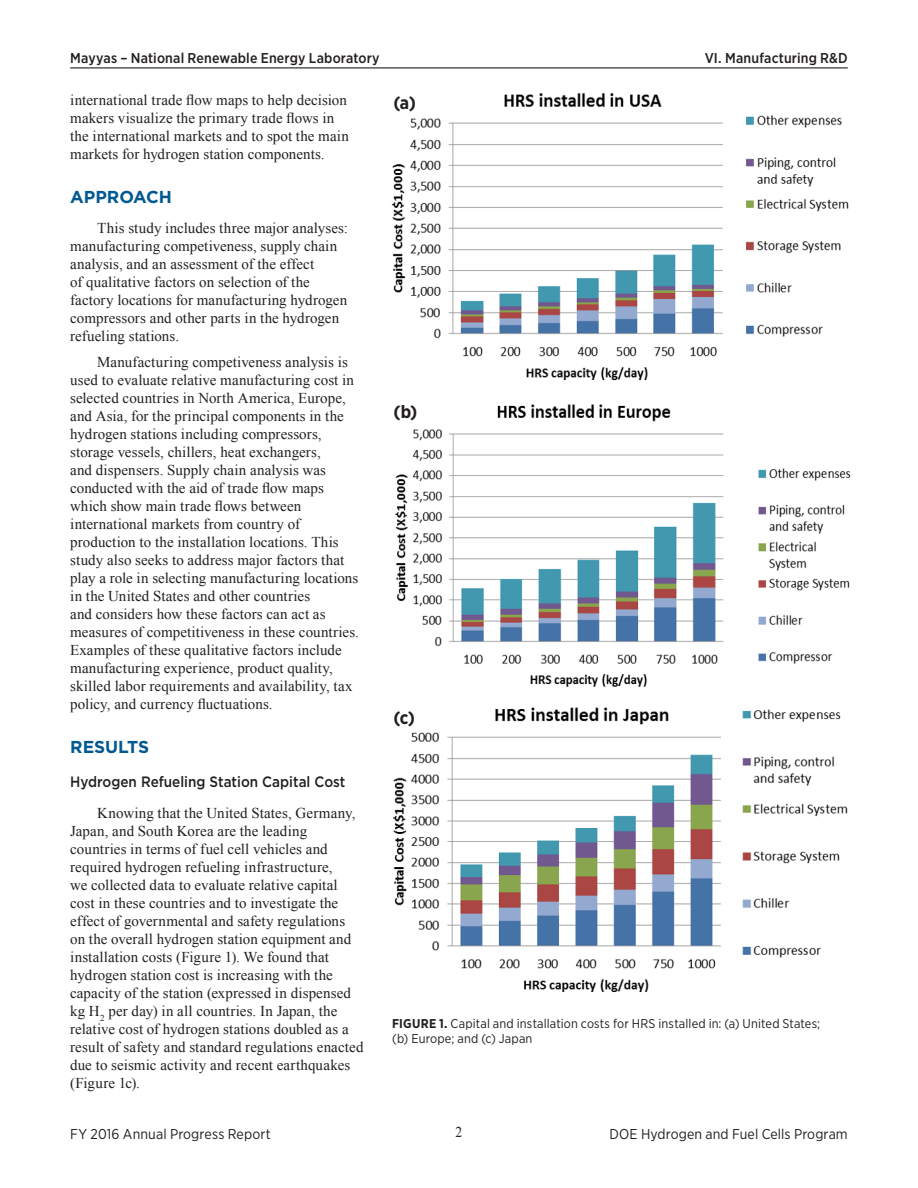
<style>
.page{position:relative;width:918px;height:1188px;background:#fff}
.page>*{position:absolute;margin:0;border:0;box-sizing:border-box;transform-origin:0 0}
._1_Figure_AB{font:700 18px "Gotham Narrow";color:#231f20}
._1_Object_Head_Blue{font:700 17.25px "Gotham";color:#005990}
._1_Body_text{font:15px/18px "Times New Roman";letter-spacing:.005em;color:#231f20}
._1_Object_Sub_Head{font:500 15px "Gotham";color:#231f20;scale:.9 1}
._1_Body_text-2{font:15px "Times New Roman";letter-spacing:.005em;color:#231f20;scale:.9 1}
.t1{font:500 14.25px "Gotham Narrow";letter-spacing:.01em;color:#231f20}
.t2{font:14.25px "Gotham Narrow";letter-spacing:.01em;color:#231f20}
._1_FigureTitle{font:12.75px/15.8px "Gotham Narrow";letter-spacing:.015em;color:#231f20}
.s1{font-weight:700}
</style>
<div class="page">
<hr style="left:70px;top:67px;width:778px;height:1px;background:#231f20">
<img style="left:391px;top:93px;width:458px;height:288px">
<img style="left:395px;top:404px;width:456px;height:283px">
<img style="left:393px;top:707px;width:455px;height:285px">
<p class="t1" style="left:70px;top:49px;width:311px">Mayyas – National Renewable Energy Laboratory</p>
<p class="t1" style="left:705px;top:49px;width:145px">VI. Manufacturing R&amp;D</p>
<p class="_1_Body_text" style="left:70px;top:91px;width:280px">international trade flow maps to help decision makers visualize the primary trade flows in the international markets and to spot the main markets for hydrogen station components.</p>
<p class="_1_Object_Head_Blue" style="left:70px;top:186px;width:103px">APPROACH</p>
<p class="_1_Body_text" style="left:70px;top:219px;width:279px;text-indent:27px">This study includes three major analyses: manufacturing competiveness, supply chain analysis, and an assessment of the effect<br>of qualitative factors on selection of the factory locations for manufacturing hydrogen compressors and other parts in the hydrogen refueling stations.</p>
<p class="_1_Body_text" style="left:70px;top:353px;width:290px;text-indent:27px">Manufacturing competiveness analysis is used to evaluate relative manufacturing cost in selected countries in North America, Europe, and Asia, for the principal components in the hydrogen stations including compressors, storage vessels, chillers, heat exchangers,<br>and dispensers. Supply chain analysis was conducted with the aid of trade flow maps which show main trade flows between international markets from country of production to the installation locations. This study also seeks to address major factors that play a role in selecting manufacturing locations in the United States and other countries<br>and considers how these factors can act as measures of competitiveness in these countries.<br>Examples of these qualitative factors include manufacturing experience, product quality, skilled labor requirements and availability, tax policy, and currency fluctuations.</p>
<p class="_1_Object_Head_Blue" style="left:70px;top:736px;width:81px">RESULTS</p>
<p class="_1_Object_Sub_Head" style="left:70px;top:772px;width:307px">Hydrogen Refueling Station Capital Cost</p>
<p class="_1_Body_text" style="left:70px;top:804px;width:295px;text-indent:27px">Knowing that the United States, Germany, Japan, and South Korea are the leading countries in terms of fuel cell vehicles and required hydrogen refueling infrastructure,<br>we collected data to evaluate relative capital cost in these countries and to investigate the effect of governmental and safety regulations on the overall hydrogen station equipment and installation costs (Figure 1). We found that hydrogen station cost is increasing with the capacity of the station (expressed in dispensed kg H<sub>2</sub> per day) in all countries. In Japan, the relative cost of hydrogen stations doubled as a result of safety and standard regulations enacted due to seismic activity and recent earthquakes (Figure 1c).</p>
<p class="_1_Figure_AB" style="left:394px;top:91px;width:24px">(a)</p>
<p class="_1_Figure_AB" style="left:394px;top:400px;width:25px">(b)</p>
<p class="_1_Figure_AB" style="left:394px;top:706px;width:23px">(c)</p>
<p class="_1_FigureTitle" style="left:392px;top:1015px;width:430px"><span class="s1">FIGURE 1.</span> Capital and installation costs for HRS installed in: (a) United States; (b) Europe; and (c) Japan</p>
<p class="t2" style="left:70px;top:1125px;width:202px">FY 2016 Annual Progress Report</p>
<p class="_1_Body_text-2" style="left:456px;top:1122px;width:9px">2</p>
<p class="t2" style="left:610px;top:1125px;width:240px">DOE Hydrogen and Fuel Cells Program</p>
</div>
